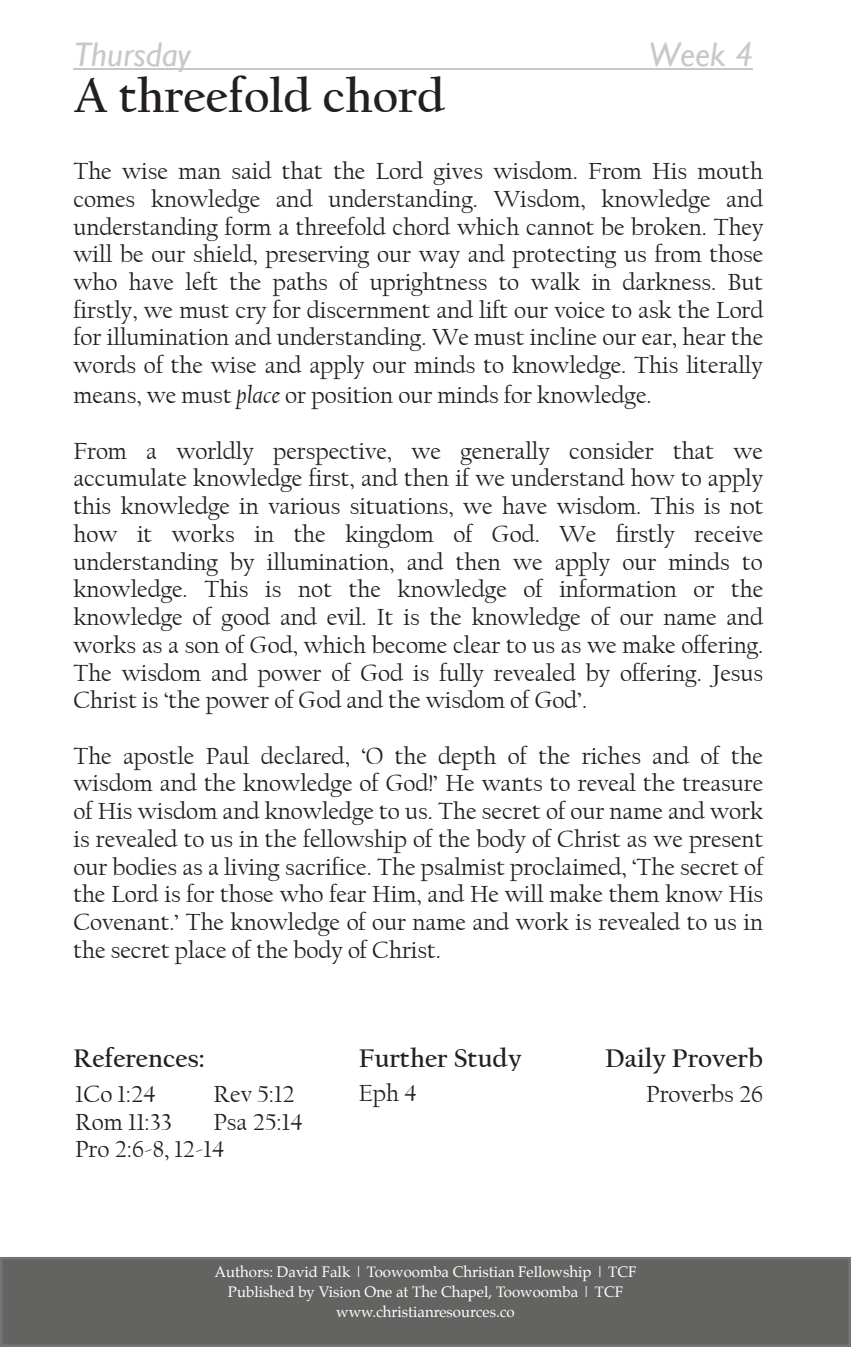
<style>
.page{position:relative;width:851px;height:1347px;background:#fff}
.page>*{position:absolute;margin:0;border:0;box-sizing:border-box;transform-origin:0 0}
.t1{font:700 48.75px "Californian FB";color:#231f20}
.t2{font:italic 34px "Gill Sans";color:#c7c8ca}
.t3{font:700 26.75px "Californian FB";color:#231f20}
.t4{font:24.5px/27.8px "Californian FB";color:#231f20;text-align:justify}
.t5{font:15px/20px "Palatino";color:#fff;text-align:center}
.s1{font-style:italic}
</style>
<div class="page">
<div style="left:1px;top:1258px;width:848px;height:87px;background:#636462"></div>
<svg style="left:0;top:1257px;width:1px;height:89px"></svg>
<hr style="left:74px;top:69px;width:678px;height:1px;background:#c7c8ca">
<h2 class="t2" style="left:74px;top:35px;width:118px">Thursday</h2>
<h2 class="t2" style="left:648px;top:35px;width:106px">Week 4</h2>
<h1 class="t1" style="left:74px;top:69px;width:373px">A threefold chord</h1>
<p class="t4" style="left:73px;top:158px;width:691px">The wise man said that the Lord gives wisdom. From His mouth comes knowledge and understanding. Wisdom, knowledge and understanding form a threefold chord which cannot be broken. They will be our shield, preserving our way and protecting us from those who have left the paths of uprightness to walk in darkness. But firstly, we must cry for discernment and lift our voice to ask the Lord for illumination and understanding. We must incline our ear, hear the words of the wise and apply our minds to knowledge. This literally means, we must <span class="s1">place</span> or position our minds for knowledge.</p>
<p class="t4" style="left:73px;top:437px;width:691px">From a worldly perspective, we generally consider that we accumulate knowledge first, and then if we understand how to apply this knowledge in various situations, we have wisdom. This is not how it works in the kingdom of God. We firstly receive understanding by illumination, and then we apply our minds to knowledge. This is not the knowledge of information or the knowledge of good and evil. It is the knowledge of our name and works as a son of God, which become clear to us as we make offering.<br>The wisdom and power of God is fully revealed by offering. Jesus Christ is ‘the power of God and the wisdom of God’.</p>
<p class="t4" style="left:73px;top:742px;width:691px">The apostle Paul declared, ‘O the depth of the riches and of the wisdom and the knowledge of God!’ He wants to reveal the treasure of His wisdom and knowledge to us. The secret of our name and work is revealed to us in the fellowship of the body of Christ as we present our bodies as a living sacrifice. The psalmist proclaimed, ‘The secret of the Lord is for those who fear Him, and He will make them know His Covenant.’ The knowledge of our name and work is revealed to us in the secret place of the body of Christ.</p>
<p class="t3" style="left:73px;top:1042px;width:133px">References:</p>
<p class="t3" style="left:359px;top:1042px;width:164px">Further Study</p>
<p class="t3" style="left:605px;top:1042px;width:159px">Daily Proverb</p>
<p class="t4" style="left:75px;top:1080px;width:82px">1Co 1:24</p>
<p class="t4" style="left:213px;top:1080px;width:83px">Rev 5:12</p>
<p class="t4" style="left:359px;top:1079px;width:60px">Eph 4</p>
<p class="t4" style="left:75px;top:1108px;width:98px">Rom 11:33</p>
<p class="t4" style="left:75px;top:1108px;width:229px;text-indent:138px">Psa 25:14<br>Pro 2:6-8, 12-14</p>
<p class="t4" style="left:646px;top:1080px;width:119px">Proverbs 26</p>
<p class="t5" style="left:214px;top:1261px;width:423px">Authors: David Falk | Toowoomba Christian Fellowship | TCF<br>Published by Vision One at The Chapel, Toowoomba | TCF www.christianresources.co</p>
</div>
